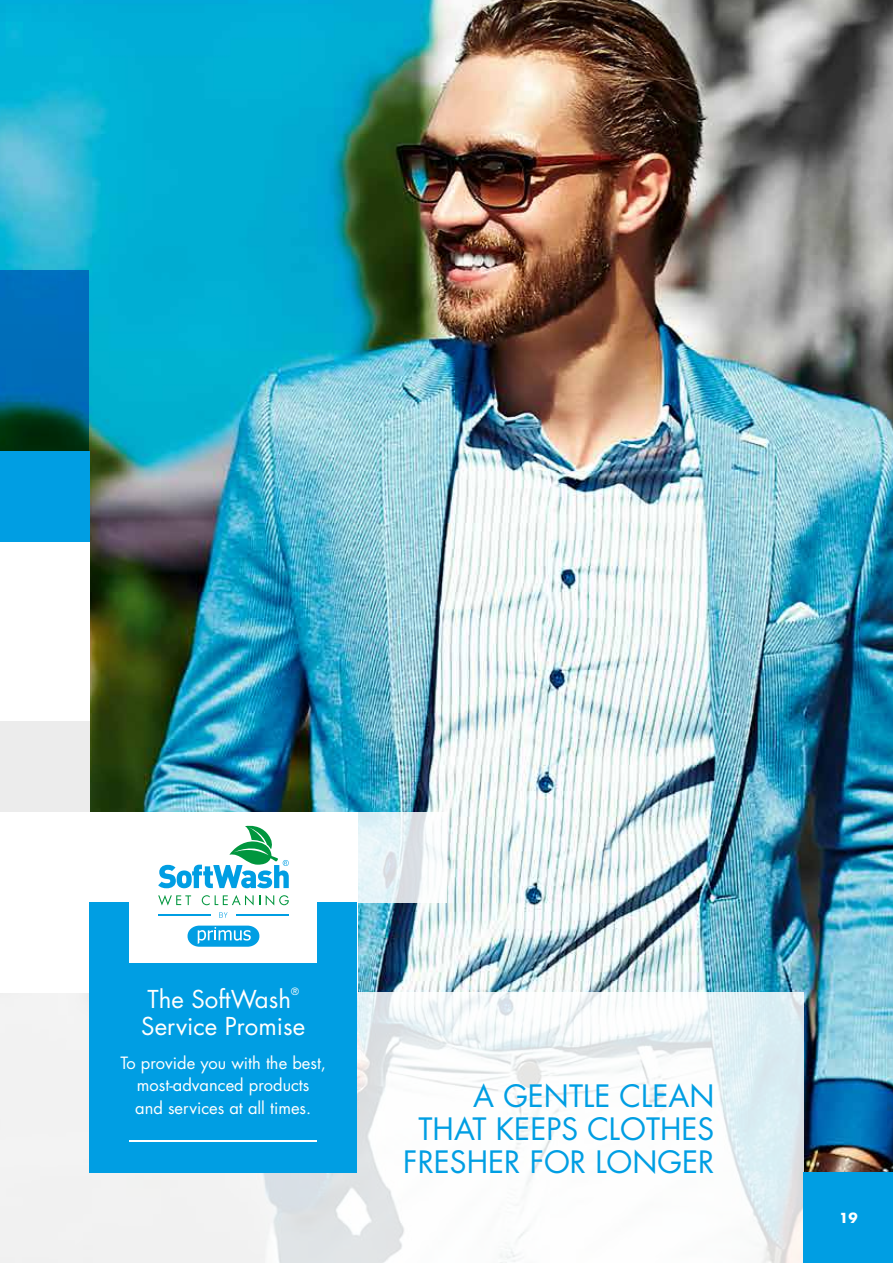
<style>
.page{position:relative;width:893px;height:1263px;background:#fff}
.page>*{position:absolute;margin:0;border:0;box-sizing:border-box;transform-origin:0 0}
.t1{font:30px/33px "Futura Std";color:#009ee3;text-align:right}
.t2{font:24px "Futura Std";color:#fff}
.t3{font:16.5px/22.5px "Futura Std";color:#fff;text-align:center}
.t4{font:700 13.5px "Futura Std";color:#fff}
.t5{font:9.75px "Futura Std";color:#fff}
</style>
<div class="page">
<img style="left:0;top:0;width:893px;height:1173px">
<div style="left:0;top:451px;width:89px;height:361px;background:#fff"></div>
<svg style="left:0;top:992px;width:804px;height:271px;fill:#f4f6f8"></svg>
<div style="left:0;top:812px;width:357px;height:180px;background:#fff"></div>
<div style="left:0;top:451px;width:89px;height:90px;background:#009ee3"></div>
<svg style="left:0;top:271px;width:89px;height:180px;background:#006093"></svg>
<div style="left:0;top:722px;width:89px;height:90px;background:#ececec"></div>
<svg style="left:357px;top:812px;width:89px;height:90px"></svg>
<div style="left:804px;top:1173px;width:89px;height:90px;background:#009ee3"></div>
<div style="left:89px;top:902px;width:268px;height:271px;background:#009ee3"></div>
<div style="left:129px;top:857px;width:188px;height:106px;background:#fff"></div>
<hr style="left:129px;top:1140px;width:188px;height:1px;background:#fff">
<svg style="left:188px;top:925px;width:71px;height:22px;background:#3eb5e9"></svg>
<svg style="left:158px;top:825px;width:131px;height:63px"></svg>
<svg style="left:158px;top:895px;width:33px;height:10px"></svg>
<svg style="left:202px;top:895px;width:58px;height:10px"></svg>
<svg style="left:266px;top:895px;width:23px;height:10px"></svg>
<hr style="left:158px;top:915px;width:52px;height:1px;background:#009ee3">
<hr style="left:237px;top:915px;width:52px;height:1px;background:#009ee3">
<svg style="left:219px;top:912px;width:9px;height:6px"></svg>
<h2 class="t2" style="left:148px;top:984px;width:145px">The SoftWash</h2>
<p class="t5" style="left:291px;top:985px;width:9px">®</p>
<h2 class="t2" style="left:141px;top:1011px;width:165px">Service Promise</h2>
<p class="t3" style="left:120px;top:1051px;width:207px">To provide you with the best, most-advanced products<br>and services at all times.</p>
<h1 class="t1" style="left:403px;top:1080px;width:313px">A GENTLE CLEAN<br>THAT KEEPS CLOTHES<br>FRESHER FOR LONGER</h1>
<p class="t4" style="left:839px;top:1209px;width:20px">19</p>
</div>
